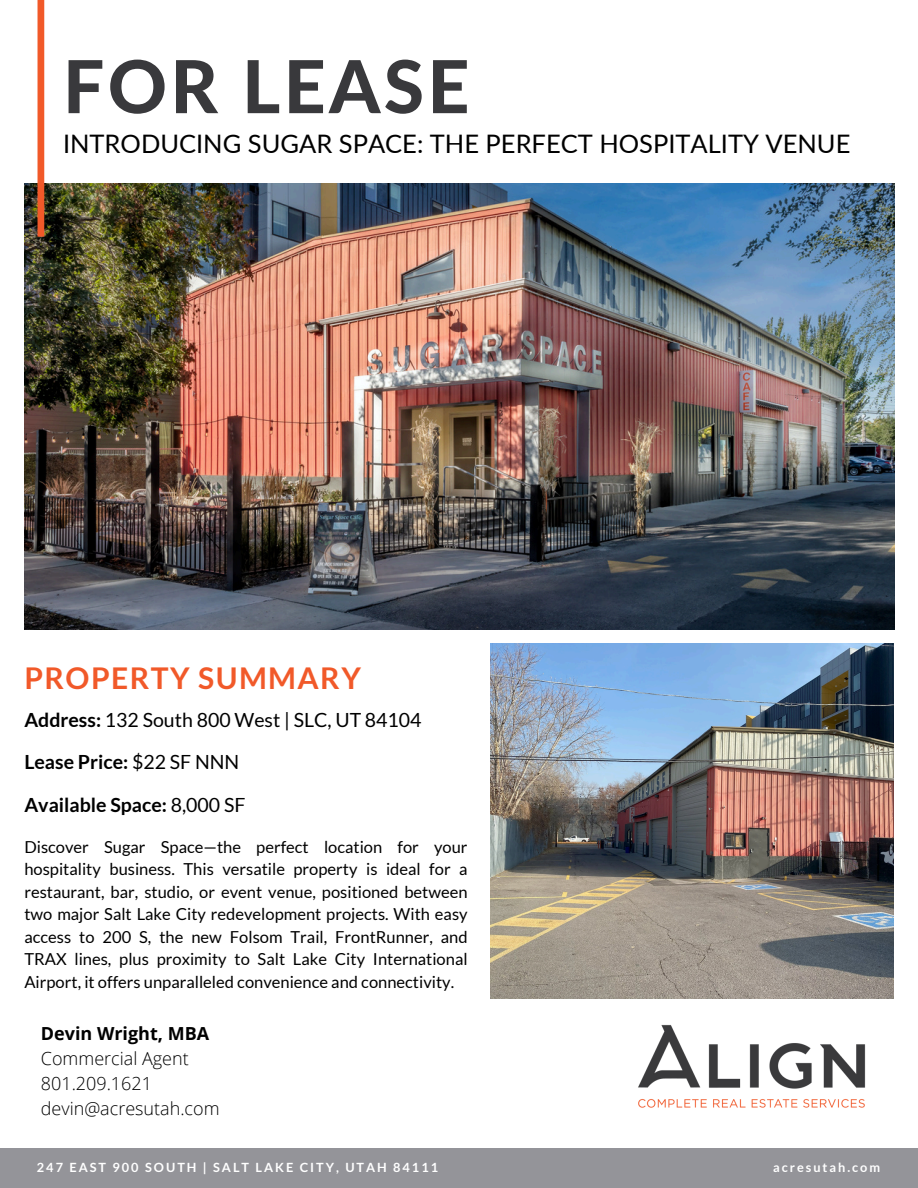
<style>
.page{position:relative;width:918px;height:1188px;background:#fff}
.page>*{position:absolute;margin:0;border:0;box-sizing:border-box;transform-origin:0 0}
.t1{font:800 73.05px "Lato Latin";letter-spacing:.045em;color:#39393c}
.t2{font:700 30px "Lato";letter-spacing:.045em;color:#f15929}
.t3{font:25.5px "Lato";color:#000}
.t4{font:700 19.5px "Lato";color:#000}
.t5{font:19.5px "Lato";color:#000}
.t6{font:300 18px/24.8px "Open Sans";color:#000}
.t7{font:16.5px/22.5px "Lato";color:#000;text-align:justify}
.t8{font:700 12.75px "Lato";letter-spacing:.155em;color:#fff}
.s1{font-weight:700}
.s2{font-weight:400}
</style>
<div class="page">
<img style="left:24px;top:184px;width:870px;height:445px">
<div style="left:0;top:1149px;width:918px;height:39px;background:#949499"></div>
<div style="left:38px;top:0;width:6px;height:237px;background:#f15929"></div>
<img style="left:491px;top:643px;width:403px;height:356px">
<img style="left:638px;top:1024px;width:228px;height:84px">
<p class="t1" style="left:63px;top:54px;width:408px">FOR LEASE</p>
<h2 class="t3" style="left:63px;top:128px;width:789px">INTRODUCING SUGAR SPACE: THE PERFECT HOSPITALITY VENUE</h2>
<p class="t2" style="left:24px;top:660px;width:338px">PROPERTY SUMMARY</p>
<h4 class="t5" style="left:24px;top:707px;width:399px"><span class="s1">Address:</span> 132 South 800 West | SLC, UT 84104</h4>
<h4 class="t4" style="left:24px;top:750px;width:216px">Lease Price: <span class="s2">$22 SF NNN</span></h4>
<h4 class="t4" style="left:24px;top:793px;width:223px">Available Space: <span class="s2">8,000 SF</span></h4>
<h5 class="t7" style="left:24px;top:835px;width:445px">Discover Sugar Space—the perfect location for your hospitality business. This versatile property is ideal for a restaurant, bar, studio, or event venue, positioned between two major Salt Lake City redevelopment projects. With easy access to 200 S, the new Folsom Trail, FrontRunner, and TRAX lines, plus proximity to Salt Lake City International Airport, it offers unparalleled convenience and connectivity.</h5>
<h4 class="t6" style="left:41px;top:1021px;width:170px"><span class="s1">Devin Wright, MBA<br></span>Commercial Agent<br>801.209.1621</h4>
<p class="t6" style="left:41px;top:1095px;width:180px">devin@acresutah.com</p>
<p class="t8" style="left:37px;top:1159px;width:403px">247 EAST 900 SOUTH | SALT LAKE CITY, UTAH 84111</p>
<h1 class="t8" style="left:773px;top:1159px;width:109px">acresutah.com</h1>
</div>
